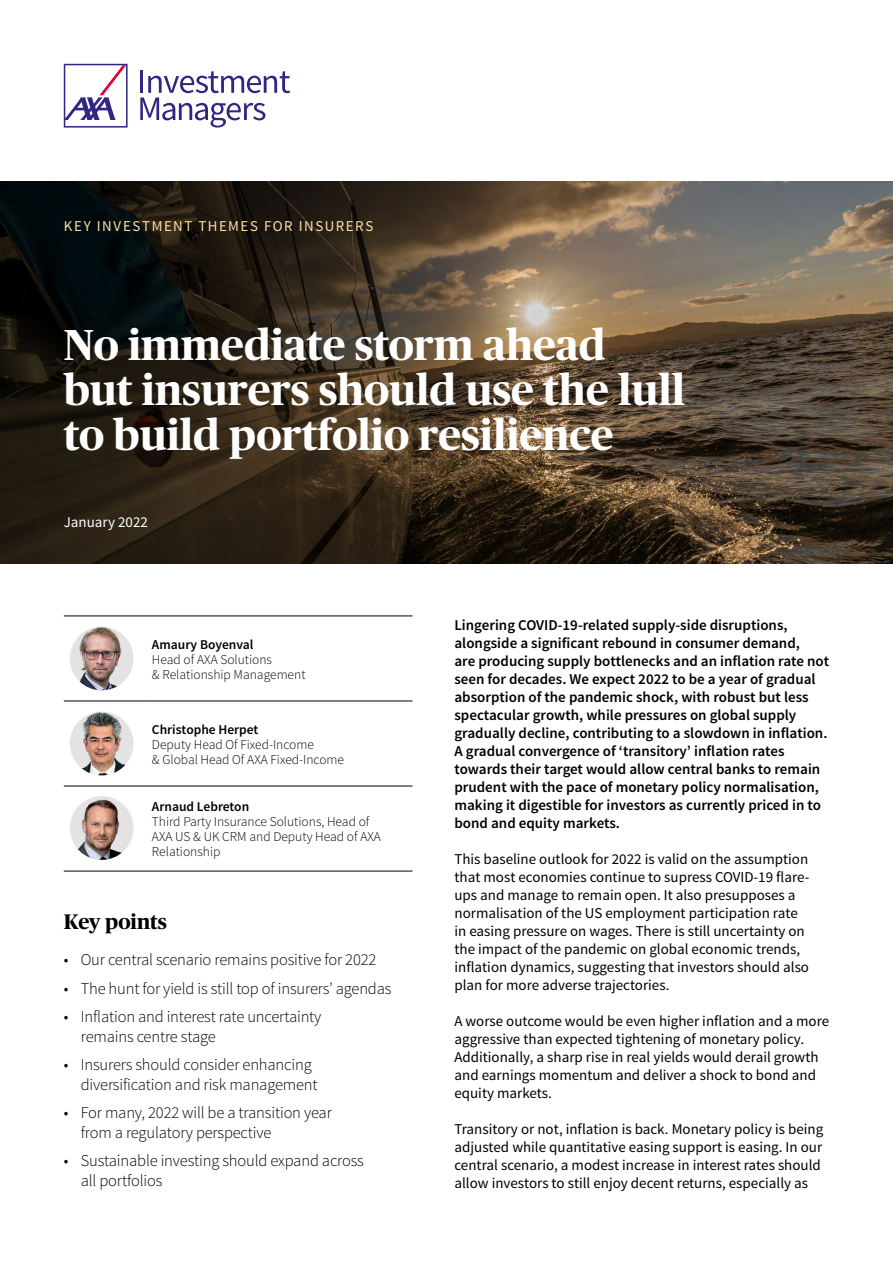
<style>
.page{position:relative;width:893px;height:1263px;background:#fff}
.page>*{position:absolute;margin:0;border:0;box-sizing:border-box;transform-origin:0 0}
.t1{font:700 43.2px/45px "Publico Headline";color:#fff}
.t2{font:700 21px "Publico Headline";color:#000}
.t3{font:300 16.5px/19.8px "Source Sans Pro";letter-spacing:-.01em;color:#000}
.t4{font:15px/18px "Source Sans Pro";color:#000}
.t5{font:600 15px/18px "Source Sans Pro";color:#000}
.t6{font:15px "Source Sans Pro";letter-spacing:.1em;color:#fddea3}
.t7{font:15px "Source Sans Pro";color:#fff}
.t8{font:300 13.5px/15px "Source Sans Pro";color:#000}
.t9{font:600 13.5px "Source Sans Pro";color:#000}
</style>
<div class="page">
<svg style="left:64px;top:64px;width:64px;height:64px"></svg>
<hr style="left:140px;top:70px;width:3px;height:23px;background:#312783">
<svg style="left:140px;top:71px;width:150px;height:57px"></svg>
<img style="left:536px;top:181px;width:357px;height:383px">
<svg style="left:0;top:181px;width:536px;height:383px;background:#32281b"></svg>
<hr style="left:64px;top:615px;width:82px;height:1px;background:#000">
<hr style="left:146px;top:615px;width:266px;height:1px;background:#000">
<hr style="left:64px;top:701px;width:82px;height:1px;background:#000">
<hr style="left:146px;top:701px;width:266px;height:1px;background:#000">
<hr style="left:64px;top:786px;width:82px;height:1px;background:#000">
<hr style="left:146px;top:786px;width:266px;height:1px;background:#000">
<hr style="left:64px;top:871px;width:82px;height:1px;background:#000">
<hr style="left:146px;top:871px;width:266px;height:1px;background:#000">
<img style="left:70px;top:626px;width:63px;height:64px">
<img style="left:70px;top:712px;width:63px;height:63px">
<img style="left:70px;top:796px;width:64px;height:64px;border-radius:32px">
<p class="t6" style="left:64px;top:217px;width:311px">KEY INVESTMENT THEMES FOR INSURERS</p>
<h1 class="t1" style="left:64px;top:320px;width:623px">No immediate storm ahead but insurers should use the lull to build portfolio resilience</h1>
<p class="t7" style="left:64px;top:513px;width:86px">January 2022</p>
<p class="t9" style="left:152px;top:635px;width:103px">Amaury Boyenval</p>
<p class="t8" style="left:152px;top:652px;width:155px">Head of AXA Solutions<br>&amp; Relationship Management</p>
<p class="t9" style="left:152px;top:720px;width:108px">Christophe Herpet</p>
<p class="t8" style="left:152px;top:737px;width:194px">Deputy Head Of Fixed-Income<br>&amp; Global Head Of AXA Fixed-Income</p>
<p class="t9" style="left:152px;top:798px;width:99px">Arnaud Lebreton</p>
<p class="t8" style="left:152px;top:814px;width:231px">Third Party Insurance Solutions, Head of<br>AXA US &amp; UK CRM and Deputy Head of AXA<br>Relationship</p>
<h2 class="t2" style="left:64px;top:906px;width:105px">Key points</h2>
<p class="t3" style="left:64px;top:950px;width:314px">• Our central scenario remains positive for 2022</p>
<p class="t3" style="left:64px;top:978px;width:329px">• The hunt for yield is still top of insurers’ agendas</p>
<p class="t3" style="left:81px;top:1006px;width:242px;text-indent:-17px">• Inflation and interest rate uncertainty remains centre stage</p>
<p class="t3" style="left:81px;top:1055px;width:238px;text-indent:-17px">• Insurers should consider enhancing diversification and risk management</p>
<p class="t3" style="left:81px;top:1103px;width:253px;text-indent:-17px">• For many, 2022 will be a transition year from a regulatory perspective</p>
<p class="t3" style="left:81px;top:1151px;width:285px;text-indent:-17px">• Sustainable investing should expand across all portfolios</p>
<p class="t5" style="left:454px;top:616px;width:376px">Lingering COVID-19-related supply-side disruptions, alongside a significant rebound in consumer demand,<br>are producing supply bottlenecks and an inflation rate not seen for decades. We expect 2022 to be a year of gradual absorption of the pandemic shock, with robust but less spectacular growth, while pressures on global supply gradually decline, contributing to a slowdown in inflation.<br>A gradual convergence of ‘transitory’ inflation rates towards their target would allow central banks to remain prudent with the pace of monetary policy normalisation, making it digestible for investors as currently priced in to bond and equity markets.</p>
<p class="t4" style="left:454px;top:850px;width:356px">This baseline outlook for 2022 is valid on the assumption that most economies continue to supress COVID-19 flare&shy;ups and manage to remain open. It also presupposes a normalisation of the US employment participation rate in easing pressure on wages. There is still uncertainty on the impact of the pandemic on global economic trends, inflation dynamics, suggesting that investors should also plan for more adverse trajectories.</p>
<p class="t4" style="left:454px;top:1012px;width:376px">A worse outcome would be even higher inflation and a more aggressive than expected tightening of monetary policy.<br>Additionally, a sharp rise in real yields would derail growth and earnings momentum and deliver a shock to bond and equity markets.</p>
<p class="t4" style="left:454px;top:1120px;width:370px">Transitory or not, inflation is back. Monetary policy is being adjusted while quantitative easing support is easing. In our central scenario, a modest increase in interest rates should allow investors to still enjoy decent returns, especially as</p>
</div>
